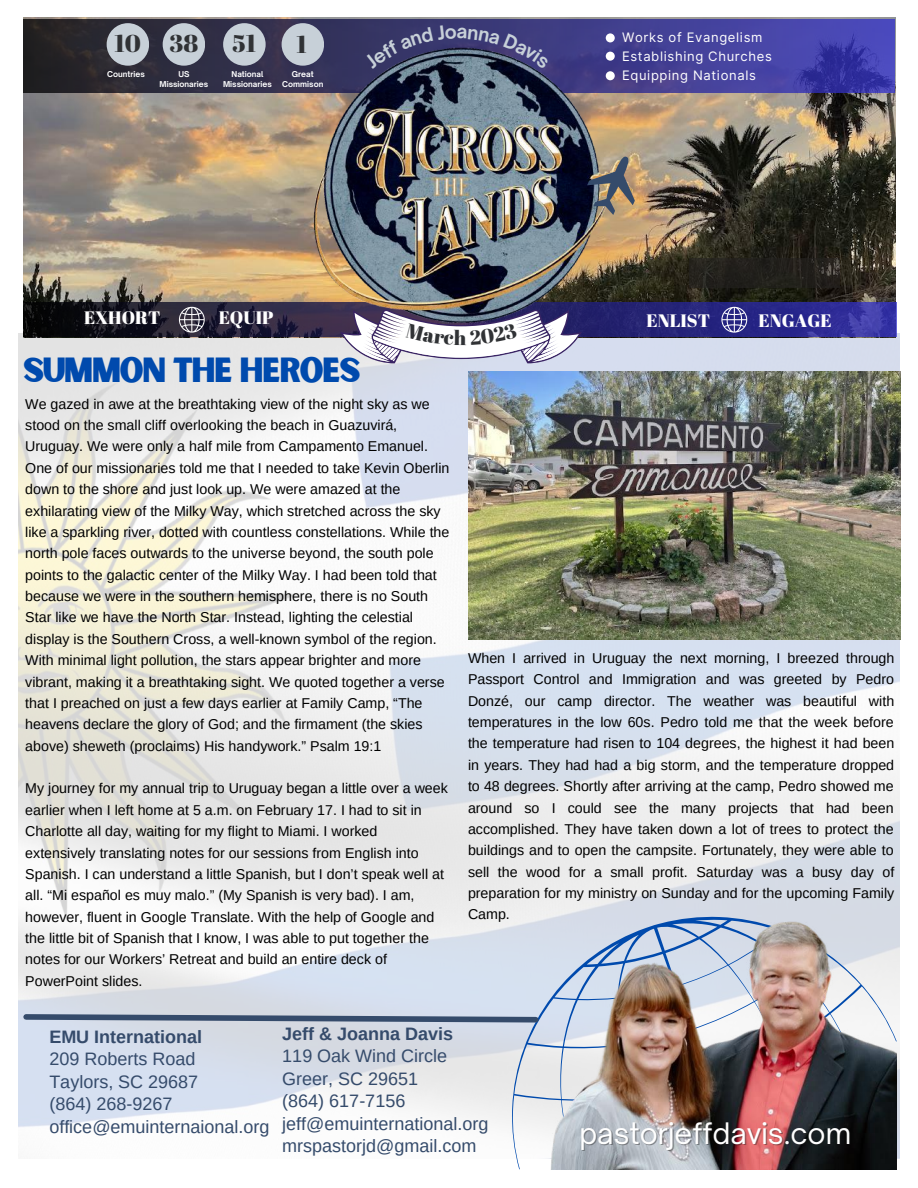
<style>
.page{position:relative;width:918px;height:1188px;background:#fff}
.page>*{position:absolute;margin:0;border:0;box-sizing:border-box;transform-origin:0 0}
.t1{font:33.45px "Sunborn Sans One";letter-spacing:-.055em;color:#004aad}
.t2{font:28.35px "Open Sauce One";color:#fff}
.t3{font:24.3px "Abril Fatface";color:#303235}
.t4{font:20.25px "Abril Fatface";color:#303235}
.t5{font:18px/22.5px "Arimo";color:#354b6b}
.t6{font:700 18px "Arimo";color:#354b6b}
.t7{font:18px "Abril Fatface";color:#fff}
.t8{font:14.25px/21.3px "Arimo";color:#000}
.t9{font:13.05px/19.6px "Inter";letter-spacing:.05em;color:#fff}
.t10{font:700 7.8px/10.5px "Open Sauce One";color:#fff;text-align:center}
</style>
<div class="page">
<img style="left:18px;top:333px;width:881px;height:826px">
<svg style="left:511px;top:916px;width:386px;height:253px"></svg>
<svg style="left:20px;top:1011px;width:521px;height:14px;background:#95a2b6"></svg>
<img style="left:545px;top:916px;width:351px;height:253px">
<img style="left:23px;top:18px;width:872px;height:285px">
<svg style="left:23px;top:20px;width:871px;height:73px;background:#383672"></svg>
<div style="left:107px;top:23px;width:42px;height:43px;background:#c7d0d8;border-radius:50%"></div>
<div style="left:163px;top:23px;width:42px;height:43px;background:#c7d0d8;border-radius:50%"></div>
<div style="left:223px;top:23px;width:43px;height:43px;background:#c7d0d8;border-radius:50%"></div>
<svg style="left:23px;top:303px;width:873px;height:34px;background:#222057"></svg>
<svg style="left:179px;top:307px;width:26px;height:26px"></svg>
<svg style="left:721px;top:307px;width:26px;height:26px"></svg>
<img style="left:275px;top:17px;width:385px;height:314px">
<div style="left:689px;top:258px;width:150px;height:29px;background:#242220"></div>
<img style="left:579px;top:153px;width:74px;height:71px">
<img style="left:468px;top:372px;width:432px;height:268px">
<svg style="left:340px;top:309px;width:242px;height:54px"></svg>
<svg style="left:364px;top:43px;width:29px;height:26px"></svg>
<svg style="left:400px;top:25px;width:150px;height:44px;background:#404371"></svg>
<h3 class="t3" style="left:233px;top:26px;width:25px">51</h3>
<h3 class="t3" style="left:115px;top:27px;width:85px">10 38</h3>
<p class="t10" style="left:107px;top:69px;width:39px">Countries</p>
<p class="t10" style="left:160px;top:68px;width:50px">US<br>Missionaries</p>
<p class="t10" style="left:223px;top:68px;width:50px">National<br>Missionaries</p>
<h3 class="t3" style="left:296px;top:28px;width:12px">1</h3>
<p class="t10" style="left:282px;top:68px;width:43px">Great<br>Commison</p>
<p class="t9" style="left:622px;top:28px;width:142px">Works of Evangelism</p>
<p class="t9" style="left:622px;top:46px;width:151px">Establishing Churches<br>Equipping Nationals</p>
<p class="t7" style="left:84px;top:305px;width:78px">EXHORT</p>
<p class="t7" style="left:219px;top:305px;width:56px">EQUIP</p>
<h3 class="t4" style="left:454px;top:324px;width:14px">h</h3>
<p class="t7" style="left:647px;top:308px;width:65px">ENLIST</p>
<p class="t7" style="left:759px;top:308px;width:75px">ENGAGE</p>
<h1 class="t1" style="left:23px;top:348px;width:339px">SUMMON THE HEROES</h1>
<p class="t8" style="left:25px;top:393px;width:426px">We gazed in awe at the breathtaking view of the night sky as we stood on the small cliff overlooking the beach in Guazuvirá, Uruguay. We were only a half mile from Campamento Emanuel.<br>One of our missionaries told me that I needed to take Kevin Oberlin down to the shore and just look up. We were amazed at the exhilarating view of the Milky Way, which stretched across the sky like a sparkling river, dotted with countless constellations. While the north pole faces outwards to the universe beyond, the south pole points to the galactic center of the Milky Way. I had been told that because we were in the southern hemisphere, there is no South Star like we have the North Star. Instead, lighting the celestial display is the Southern Cross, a well-known symbol of the region.<br>With minimal light pollution, the stars appear brighter and more vibrant, making it a breathtaking sight. We quoted together a verse that I preached on just a few days earlier at Family Camp, “The heavens declare the glory of God; and the firmament (the skies above) sheweth (proclaims) His handywork.” Psalm 19:1</p>
<p class="t8" style="left:25px;top:778px;width:424px">My journey for my annual trip to Uruguay began a little over a week earlier when I left home at 5 a.m. on February 17. I had to sit in Charlotte all day, waiting for my flight to Miami. I worked extensively translating notes for our sessions from English into Spanish. I can understand a little Spanish, but I don’t speak well at all. “Mi español es muy malo.” (My Spanish is very bad). I am, however, fluent in Google Translate. With the help of Google and the little bit of Spanish that I know, I was able to put together the notes for our Workers’ Retreat and build an entire deck of PowerPoint slides.</p>
<p class="t8" style="left:468px;top:647px;width:428px;text-align:justify">When I arrived in Uruguay the next morning, I breezed through Passport Control and Immigration and was greeted by Pedro Donzé, our camp director. The weather was beautiful with temperatures in the low 60s. Pedro told me that the week before the temperature had risen to 104 degrees, the highest it had been in years. They had had a big storm, and the temperature dropped to 48 degrees. Shortly after arriving at the camp, Pedro showed me around so I could see the many projects that had been accomplished. They have taken down a lot of trees to protect the buildings and to open the campsite. Fortunately, they were able to sell the wood for a small profit. Saturday was a busy day of preparation for my ministry on Sunday and for the upcoming Family Camp.</p>
<p class="t6" style="left:49px;top:1027px;width:154px">EMU International</p>
<p class="t5" style="left:49px;top:1048px;width:222px">209 Roberts Road<br>Taylors, SC 29687<br>(864) 268-9267 office@emuinternaional.org</p>
<p class="t6" style="left:282px;top:1023px;width:172px">Jeff &amp; Joanna Davis</p>
<p class="t5" style="left:282px;top:1045px;width:208px">119 Oak Wind Circle<br>Greer, SC 29651<br>(864) 617-7156 jeff@emuinternational.org mrspastorjd@gmail.com</p>
<h2 class="t2" style="left:579px;top:1116px;width:273px">pastorjeffdavis.com</h2>
</div>
